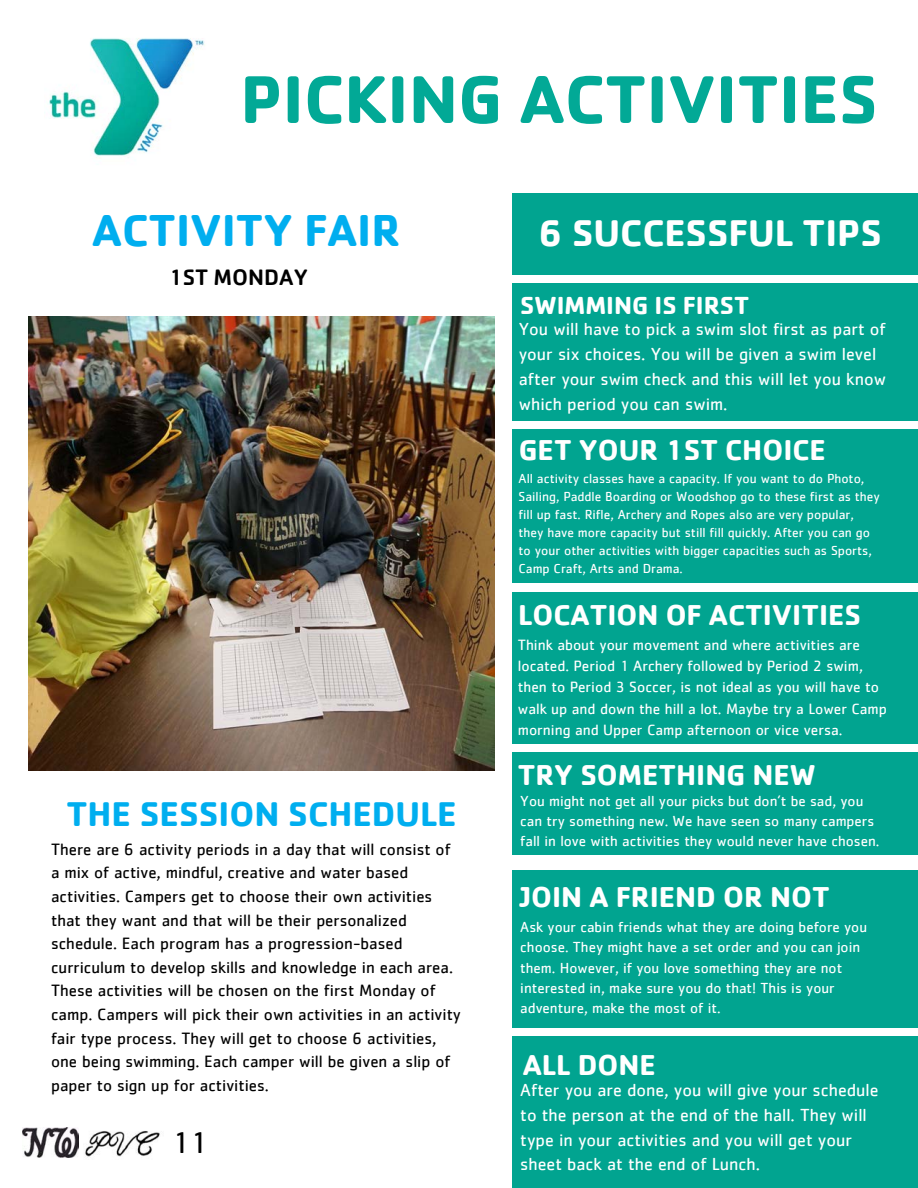
<style>
.page{position:relative;width:918px;height:1188px;background:#fff}
.page>*{position:absolute;margin:0;border:0;box-sizing:border-box;transform-origin:0 0}
.t1{font:700 69.9px "Cachet";color:#02a996}
.t2{font:700 46.2px "Cachet";color:#00aeef}
.t3{font:700 38.4px "Cachet";color:#fff}
.t4{font:700 35.4px "Cachet";color:#00aeef}
.t5{font:31.05px "Cachet";color:#000}
.t6{font:700 29.7px "Cachet";color:#fff}
.t7{font:700 25.5px "Cachet";color:#fff}
.t8{font:500 23.1px "Cachet";color:#000}
.t9{font:18px/24.8px "Cachet";color:#fff}
.t10{font:16.95px/23.7px "Cachet";color:#000}
.t11{font:15.45px/21.3px "Cachet";color:#fff}
.t12{font:15px/20.2px "Cachet";color:#fff}
.t13{font:13.5px/18px "Cachet";color:#fff}
</style>
<div class="page">
<div style="left:512px;top:193px;width:406px;height:82px;background:#01a490"></div>
<div style="left:512px;top:284px;width:406px;height:137px;background:#01a490"></div>
<div style="left:512px;top:592px;width:406px;height:151px;background:#01a490"></div>
<div style="left:512px;top:870px;width:406px;height:157px;background:#01a490"></div>
<div style="left:512px;top:429px;width:406px;height:154px;background:#01a490"></div>
<div style="left:512px;top:752px;width:406px;height:103px;background:#01a490"></div>
<div style="left:512px;top:1036px;width:406px;height:152px;background:#01a490"></div>
<img style="left:29px;top:316px;width:466px;height:455px">
<img style="left:49px;top:38px;width:156px;height:118px">
<img style="left:22px;top:1128px;width:56px;height:29px">
<img style="left:85px;top:1131px;width:75px;height:26px">
<p class="t1" style="left:240px;top:54px;width:639px">PICKING ACTIVITIES</p>
<p class="t2" style="left:92px;top:200px;width:310px">ACTIVITY FAIR</p>
<p class="t8" style="left:169px;top:262px;width:141px">1ST MONDAY</p>
<p class="t4" style="left:66px;top:791px;width:392px">THE SESSION SCHEDULE</p>
<p class="t10" style="left:51px;top:838px;width:401px">There are 6 activity periods in a day that will consist of</p>
<p class="t10" style="left:51px;top:862px;width:359px">a mix of active, mindful, creative and water based</p>
<p class="t10" style="left:51px;top:885px;width:411px">activities. Campers get to choose their own activities that they want and that will be their personalized schedule. Each program has a progression-based curriculum to develop skills and knowledge in each area.<br>These activities will be chosen on the first Monday of camp. Campers will pick their own activities in an activity fair type process. They will get to choose 6 activities, one being swimming. Each camper will be given a slip of paper to sign up for activities.</p>
<h3 class="t5" style="left:171px;top:1129px;width:38px">11</h3>
<p class="t3" style="left:538px;top:208px;width:345px">6 SUCCESSFUL TIPS</p>
<p class="t7" style="left:520px;top:289px;width:230px">SWIMMING IS FIRST</p>
<p class="t9" style="left:519px;top:318px;width:369px">You will have to pick a swim slot first as part of your six choices. You will be given a swim level after your swim check and this will let you know which period you can swim.</p>
<h3 class="t6" style="left:519px;top:431px;width:309px">GET YOUR 1ST CHOICE</h3>
<p class="t13" style="left:519px;top:470px;width:363px">All activity classes have a capacity. If you want to do Photo, Sailing, Paddle Boarding or Woodshop go to these first as they fill up fast. Rifle, Archery and Ropes also are very popular, they have more capacity but still fill quickly. After you can go to your other activities with bigger capacities such as Sports, Camp Craft, Arts and Drama.</p>
<h3 class="t6" style="left:518px;top:595px;width:344px">LOCATION OF ACTIVITIES</h3>
<p class="t11" style="left:518px;top:634px;width:371px">Think about your movement and where activities are located. Period 1 Archery followed by Period 2 swim, then to Period 3 Soccer, is not ideal as you will have to walk up and down the hill a lot. Maybe try a Lower Camp morning and Upper Camp afternoon or vice versa.</p>
<h3 class="t6" style="left:518px;top:756px;width:299px">TRY SOMETHING NEW</h3>
<p class="t12" style="left:520px;top:791px;width:361px">You might not get all your picks but don’t be sad, you can try something new. We have seen so many campers fall in love with activities they would never have chosen.</p>
<h3 class="t6" style="left:520px;top:878px;width:311px">JOIN A FRIEND OR NOT</h3>
<p class="t12" style="left:520px;top:918px;width:348px">Ask your cabin friends what they are doing before you choose. They might have a set order and you can join them. However, if you love something they are not interested in, make sure you do that! This is your adventure, make the most of it.</p>
<h3 class="t6" style="left:523px;top:1046px;width:134px">ALL DONE</h3>
<p class="t9" style="left:520px;top:1079px;width:360px">After you are done, you will give your schedule to the person at the end of the hall. They will type in your activities and you will get your sheet back at the end of Lunch.</p>
</div>
